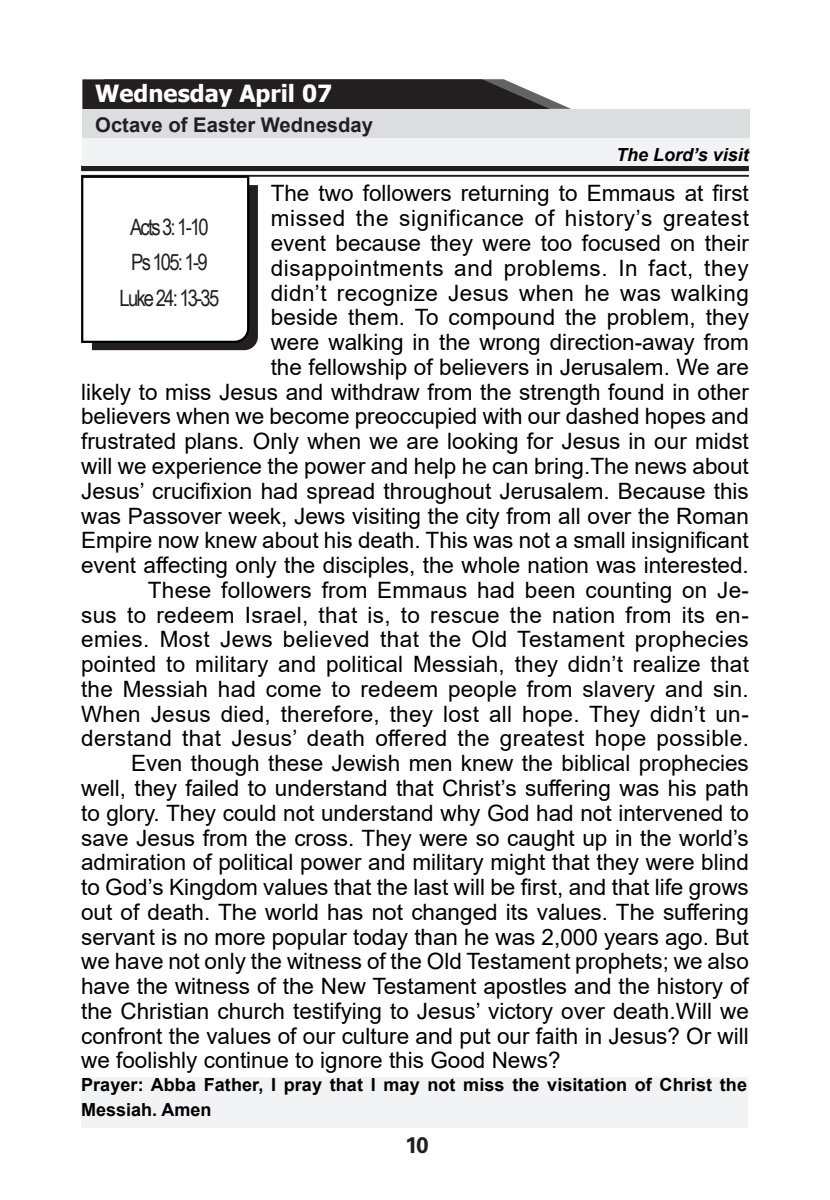
<style>
.page{position:relative;width:830px;height:1200px;background:#fff}
.page>*{position:absolute;margin:0;border:0;box-sizing:border-box;transform-origin:0 0}
.t1{font:700 23.62px "Tahoma";color:#fff}
.t2{font:22.5px "Arial";color:#000}
.t3{font:22.5px "Arial";letter-spacing:.02em;color:#000}
.t4{font:22.5px "Arial";letter-spacing:.03em;color:#000}
.t5{font:22.5px/35.3px "Arial Narrow";letter-spacing:-.08em;color:#231f20;text-align:center}
.t6{font:700 22.5px "Univers LT Std";color:#231f20}
.t7{font:700 20.25px "Arial";color:#231f20}
.t8{font:700 18px/24.8px "Arial";letter-spacing:.005em;color:#000}
.t9{font:italic 700 18px "Arial";color:#000}
</style>
<div class="page">
<div style="left:81px;top:165px;width:667px;height:6px;background:#231f20"></div>
<hr style="left:81px;top:175px;width:667px;height:2px;background:#231f20">
<svg style="left:81px;top:174px;width:177px;height:176px"></svg>
<svg style="left:82px;top:79px;width:489px;height:30px;background:#363233"></svg>
<div style="left:82px;top:109px;width:667px;height:29px;background:#dcdddf"></div>
<div style="left:82px;top:138px;width:667px;height:28px;background:#f2f3f4"></div>
<div style="left:81px;top:1077px;width:666px;height:50px;background:#f2f3f4"></div>
<p class="t1" style="left:95px;top:76px;width:238px">Wednesday April 07</p>
<p class="t7" style="left:95px;top:111px;width:279px">Octave of Easter Wednesday</p>
<p class="t9" style="left:615px;top:142px;width:134px">The Lord’s visit</p>
<p class="t2" style="left:270px;top:178px;width:479px">The two followers returning to Emmaus at first</p>
<p class="t4" style="left:270px;top:203px;width:479px">missed the significance of history’s greatest</p>
<p class="t2" style="left:270px;top:227px;width:479px">event because they were too focused on their</p>
<p class="t4" style="left:270px;top:252px;width:479px">disappointments and problems. In fact, they</p>
<p class="t3" style="left:270px;top:277px;width:479px">didn’t recognize Jesus when he was walking</p>
<p class="t2" style="left:270px;top:302px;width:479px">beside them. To compound the problem, they</p>
<p class="t2" style="left:270px;top:326px;width:479px">were walking in the wrong direction-away from</p>
<p class="t2" style="left:270px;top:351px;width:479px">the fellowship of believers in Jerusalem. We are</p>
<p class="t2" style="left:81px;top:376px;width:669px">likely to miss Jesus and withdraw from the strength found in other</p>
<p class="t2" style="left:81px;top:401px;width:669px">believers when we become preoccupied with our dashed hopes and</p>
<p class="t2" style="left:81px;top:425px;width:669px">frustrated plans. Only when we are looking for Jesus in our midst</p>
<p class="t2" style="left:81px;top:450px;width:669px">will we experience the power and help he can bring.The news about</p>
<p class="t2" style="left:81px;top:475px;width:669px">Jesus’ crucifixion had spread throughout Jerusalem. Because this</p>
<p class="t2" style="left:81px;top:500px;width:669px">was Passover week, Jews visiting the city from all over the Roman</p>
<p class="t2" style="left:81px;top:524px;width:669px">Empire now knew about his death. This was not a small insignificant</p>
<p class="t2" style="left:81px;top:549px;width:669px">event affecting only the disciples, the whole nation was interested.</p>
<p class="t2" style="left:148px;top:574px;width:602px">These followers from Emmaus had been counting on Je-</p>
<p class="t2" style="left:81px;top:599px;width:669px">sus to redeem Israel, that is, to rescue the nation from its en-</p>
<p class="t3" style="left:81px;top:623px;width:669px">emies. Most Jews believed that the Old Testament prophecies</p>
<p class="t2" style="left:81px;top:648px;width:669px">pointed to military and political Messiah, they didn’t realize that</p>
<p class="t2" style="left:81px;top:673px;width:669px">the Messiah had come to redeem people from slavery and sin.</p>
<p class="t2" style="left:81px;top:698px;width:669px">When Jesus died, therefore, they lost all hope. They didn’t un-</p>
<p class="t3" style="left:81px;top:722px;width:669px">derstand that Jesus’ death offered the greatest hope possible.</p>
<p class="t2" style="left:131px;top:747px;width:619px">Even though these Jewish men knew the biblical prophecies</p>
<p class="t2" style="left:81px;top:772px;width:669px">well, they failed to understand that Christ’s suffering was his path</p>
<p class="t2" style="left:81px;top:797px;width:669px">to glory. They could not understand why God had not intervened to</p>
<p class="t2" style="left:81px;top:821px;width:669px">save Jesus from the cross. They were so caught up in the world’s</p>
<p class="t2" style="left:81px;top:846px;width:669px">admiration of political power and military might that they were blind</p>
<p class="t2" style="left:81px;top:871px;width:669px">to God’s Kingdom values that the last will be first, and that life grows</p>
<p class="t2" style="left:81px;top:896px;width:669px">out of death. The world has not changed its values. The suffering</p>
<p class="t2" style="left:81px;top:920px;width:669px">servant is no more popular today than he was 2,000 years ago. But</p>
<p class="t2" style="left:81px;top:945px;width:669px">we have not only the witness of the Old Testament prophets; we also</p>
<p class="t2" style="left:81px;top:970px;width:669px">have the witness of the New Testament apostles and the history of</p>
<p class="t2" style="left:81px;top:995px;width:669px">the Christian church testifying to Jesus’ victory over death.Will we</p>
<p class="t2" style="left:81px;top:1019px;width:669px">confront the values of our culture and put our faith in Jesus? Or will</p>
<p class="t2" style="left:81px;top:1044px;width:480px">we foolishly continue to ignore this Good News?</p>
<p class="t5" style="left:119px;top:208px;width:101px">Acts 3: 1-10<br>Ps 105: 1-9<br>Luke 24: 13-35</p>
<p class="t8" style="left:81px;top:1072px;width:667px">Prayer: Abba Father, I pray that I may not miss the visitation of Christ the<br>Messiah. Amen</p>
<p class="t6" style="left:405px;top:1131px;width:25px">10</p>
</div>
